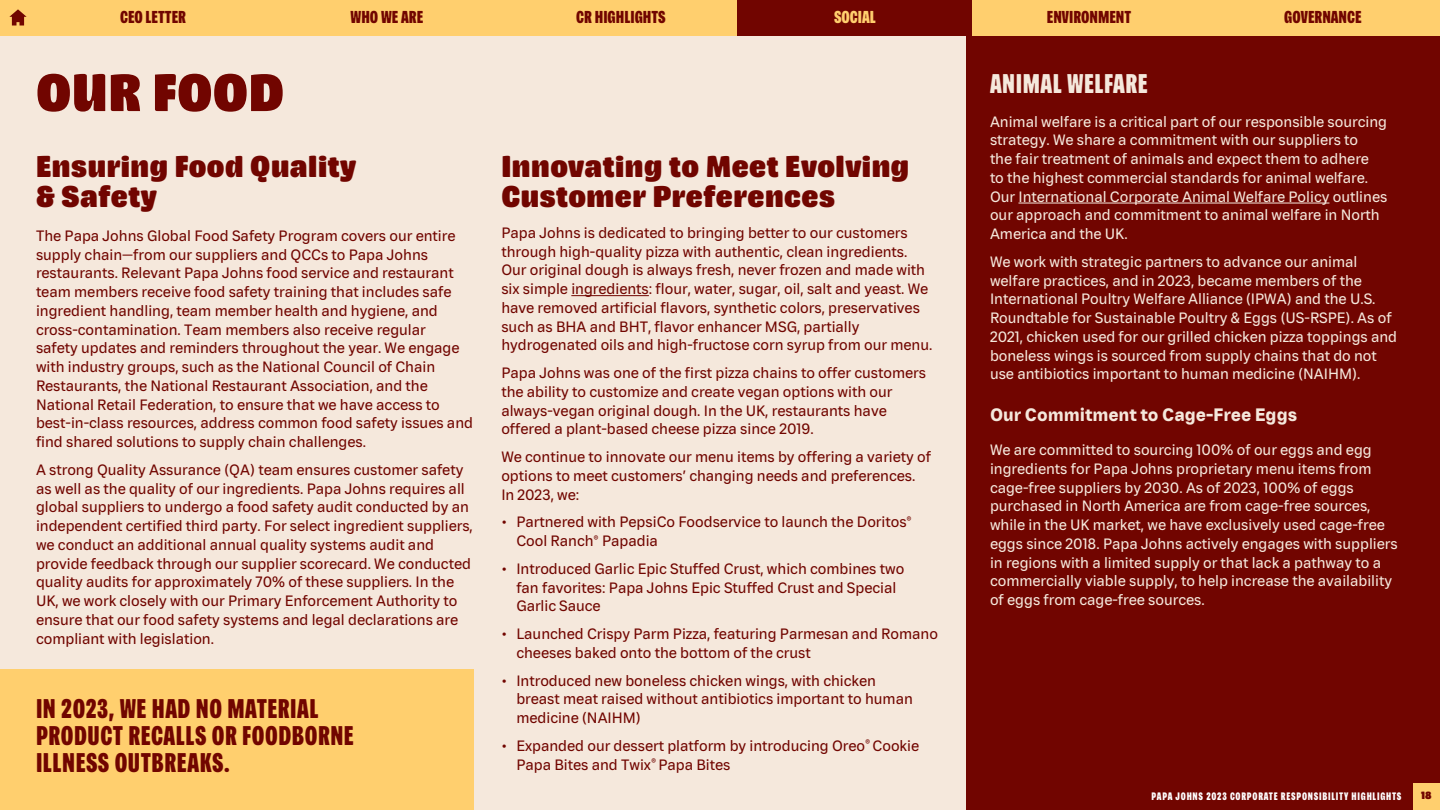
<style>
.page{position:relative;width:1440px;height:810px;background:#fff}
.page>*{position:absolute;margin:0;border:0;box-sizing:border-box;transform-origin:0 0}
.t1{font:800 52.5px "Papa Sans";letter-spacing:.01em;color:#710500}
.t2{font:800 30px/30px "Papa Sans";letter-spacing:.015em;color:#710500}
.t3{font:500 condensed 27px/27px "Papa Sans";letter-spacing:.02em;color:#710500}
.t4{font:500 condensed 27px "Papa Sans";letter-spacing:.02em;color:#f5e8dc}
.t5{font:700 18px "Papa Sans";color:#f5e8dc}
.t6{font:500 condensed 17.25px "Papa Sans";color:#710500}
.t7{font:500 condensed 17.25px "Papa Sans";color:#ffcf6e}
.t8{font:15px/18.8px "Papa Sans";color:#710500}
.t9{font:15px/18.8px "Papa Sans";color:#f5e8dc}
.t10{font:500 condensed 10.8px "Papa Sans";letter-spacing:.07em;color:#fff}
.t11{font:800 10.5px "Papa Sans";color:#710500}
.s1{font-size:10.8px;color:#f00}
</style>
<div class="page">
<div style="left:0;top:35px;width:966px;height:775px;background:#f5e8dc"></div>
<div style="left:966px;top:30px;width:474px;height:780px;background:#710500"></div>
<hr style="left:571px;top:295px;width:78px;height:1px;background:#710500">
<hr style="left:1018px;top:203px;width:311px;height:1px;background:#f5e8dc">
<div style="left:0;top:669px;width:474px;height:141px;background:#ffcf6e"></div>
<div style="left:0;top:0;width:36px;height:35px;background:#ffcf6e"></div>
<svg style="left:9px;top:9px;width:18px;height:17px"></svg>
<div style="left:1206px;top:0;width:234px;height:35px;background:#ffcf6e"></div>
<div style="left:972px;top:0;width:234px;height:35px;background:#ffcf6e"></div>
<div style="left:504px;top:0;width:234px;height:35px;background:#ffcf6e"></div>
<div style="left:270px;top:0;width:234px;height:35px;background:#ffcf6e"></div>
<div style="left:36px;top:0;width:234px;height:35px;background:#ffcf6e"></div>
<div style="left:738px;top:0;width:234px;height:35px;background:#710500"></div>
<div style="left:1413px;top:783px;width:27px;height:27px;background:#ffcf6e"></div>
<p class="t6" style="left:120px;top:8px;width:67px">CEO LETTER</p>
<p class="t6" style="left:351px;top:8px;width:74px">WHO WE ARE</p>
<p class="t6" style="left:576px;top:8px;width:91px">CR HIGHLIGHTS</p>
<p class="t7" style="left:834px;top:8px;width:43px">SOCIAL</p>
<p class="t6" style="left:1047px;top:8px;width:86px">ENVIRONMENT</p>
<p class="t6" style="left:1284px;top:8px;width:79px">GOVERNANCE</p>
<h1 class="t1" style="left:36px;top:63px;width:250px">OUR FOOD</h1>
<h2 class="t2" style="left:36px;top:151px;width:322px">Ensuring Food Quality &amp; Safety</h2>
<p class="t8" style="left:36px;top:226px;width:439px">The Papa Johns Global Food Safety Program covers our entire supply chain—from our suppliers and QCCs to Papa Johns restaurants. Relevant Papa Johns food service and restaurant team members receive food safety training that includes safe ingredient handling, team member health and hygiene, and cross-contamination. Team members also receive regular<br>safety updates and reminders throughout the year. We engage with industry groups, such as the National Council of Chain Restaurants, the National Restaurant Association, and the National Retail Federation, to ensure that we have access to best-in-class resources, address common food safety issues and find shared solutions to supply chain challenges.</p>
<p class="t8" style="left:36px;top:460px;width:438px">A strong Quality Assurance (QA) team ensures customer safety as well as the quality of our ingredients. Papa Johns requires all global suppliers to undergo a food safety audit conducted by an independent certified third party. For select ingredient suppliers, we conduct an additional annual quality systems audit and provide feedback through our supplier scorecard. We conducted quality audits for approximately 70% of these suppliers. In the UK, we work closely with our Primary Enforcement Authority to ensure that our food safety systems and legal declarations are compliant with legislation.</p>
<h3 class="t3" style="left:36px;top:695px;width:319px">IN 2023, WE HAD NO MATERIAL<br>PRODUCT RECALLS OR FOODBORNE<br>ILLNESS OUTBREAKS.</h3>
<h2 class="t2" style="left:501px;top:151px;width:409px">Innovating to Meet Evolving<br>Customer Preferences</h2>
<p class="t8" style="left:501px;top:223px;width:433px">Papa Johns is dedicated to bringing better to our customers through high-quality pizza with authentic, clean ingredients.<br>Our original dough is always fresh, never frozen and made with six simple ingredients: flour, water, sugar, oil, salt and yeast. We have removed artificial flavors, synthetic colors, preservatives such as BHA and BHT, flavor enhancer MSG, partially hydrogenated oils and high-fructose corn syrup from our menu.</p>
<p class="t8" style="left:501px;top:363px;width:426px">Papa Johns was one of the first pizza chains to offer customers the ability to customize and create vegan options with our always-vegan original dough. In the UK, restaurants have offered a plant-based cheese pizza since 2019.</p>
<p class="t8" style="left:501px;top:447px;width:431px">We continue to innovate our menu items by offering a variety of options to meet customers’ changing needs and preferences.<br>In 2023, we:</p>
<p class="t8" style="left:516px;top:512px;width:397px;text-indent:-14px">• Partnered with PepsiCo Foodservice to launch the Doritos®<br>Cool Ranch® Papadia</p>
<p class="t8" style="left:516px;top:559px;width:389px;text-indent:-14px">• Introduced Garlic Epic Stuffed Crust, which combines two fan favorites: Papa Johns Epic Stuffed Crust and Special<br>Garlic Sauce</p>
<p class="t8" style="left:516px;top:624px;width:423px;text-indent:-14px">• Launched Crispy Parm Pizza, featuring Parmesan and Romano cheeses baked onto the bottom of the crust</p>
<p class="t8" style="left:516px;top:671px;width:398px;text-indent:-14px">• Introduced new boneless chicken wings, with chicken breast meat raised without antibiotics important to human medicine (NAIHM)</p>
<p class="t8" style="left:516px;top:736px;width:404px;text-indent:-14px">• Expanded our dessert platform by introducing Oreo® Cookie<br>Papa Bites and Twix® Papa Bites</p>
<h3 class="t4" style="left:990px;top:68px;width:159px">ANIMAL WELFARE</h3>
<p class="t9" style="left:990px;top:112px;width:399px">Animal welfare is a critical part of our responsible sourcing strategy. We share a commitment with our suppliers to<br>the fair treatment of animals and expect them to adhere<br>to the highest commercial standards for animal welfare.<br>Our International Corporate Animal Welfare Policy outlines our approach and commitment to animal welfare in North America and the UK.</p>
<p class="t9" style="left:990px;top:252px;width:409px">We work with strategic partners to advance our animal welfare practices, and in 2023, became members of the International Poultry Welfare Alliance (IPWA) and the U.S.<br>Roundtable for Sustainable Poultry &amp; Eggs (US-RSPE). As of 2021, chicken used for our grilled chicken pizza toppings and boneless wings is sourced from supply chains that do not use antibiotics important to human medicine (NAIHM).</p>
<p class="t5" style="left:990px;top:404px;width:309px">Our Commitment to Cage-Free Eggs</p>
<p class="t9" style="left:990px;top:440px;width:409px">We are committed to sourcing 100% of our eggs and egg ingredients for Papa Johns proprietary menu items from cage-free suppliers by 2030. As of 2023, 100% of eggs purchased in North America are from cage-free sources, while in the UK market, we have exclusively used cage-free eggs since 2018. Papa Johns actively engages with suppliers in regions with a limited supply or that lack a pathway to a commercially viable supply, to help increase the availability of eggs from cage-free sources.</p>
<p class="t10" style="left:1152px;top:790px;width:251px">PAPA JOHNS 2023 CORPORATE RESPONSIBILITY HIGHLIGHTS</p>
<p class="t11" style="left:1421px;top:790px;width:12px">1 8<span class="s1">18</span></p>
</div>
